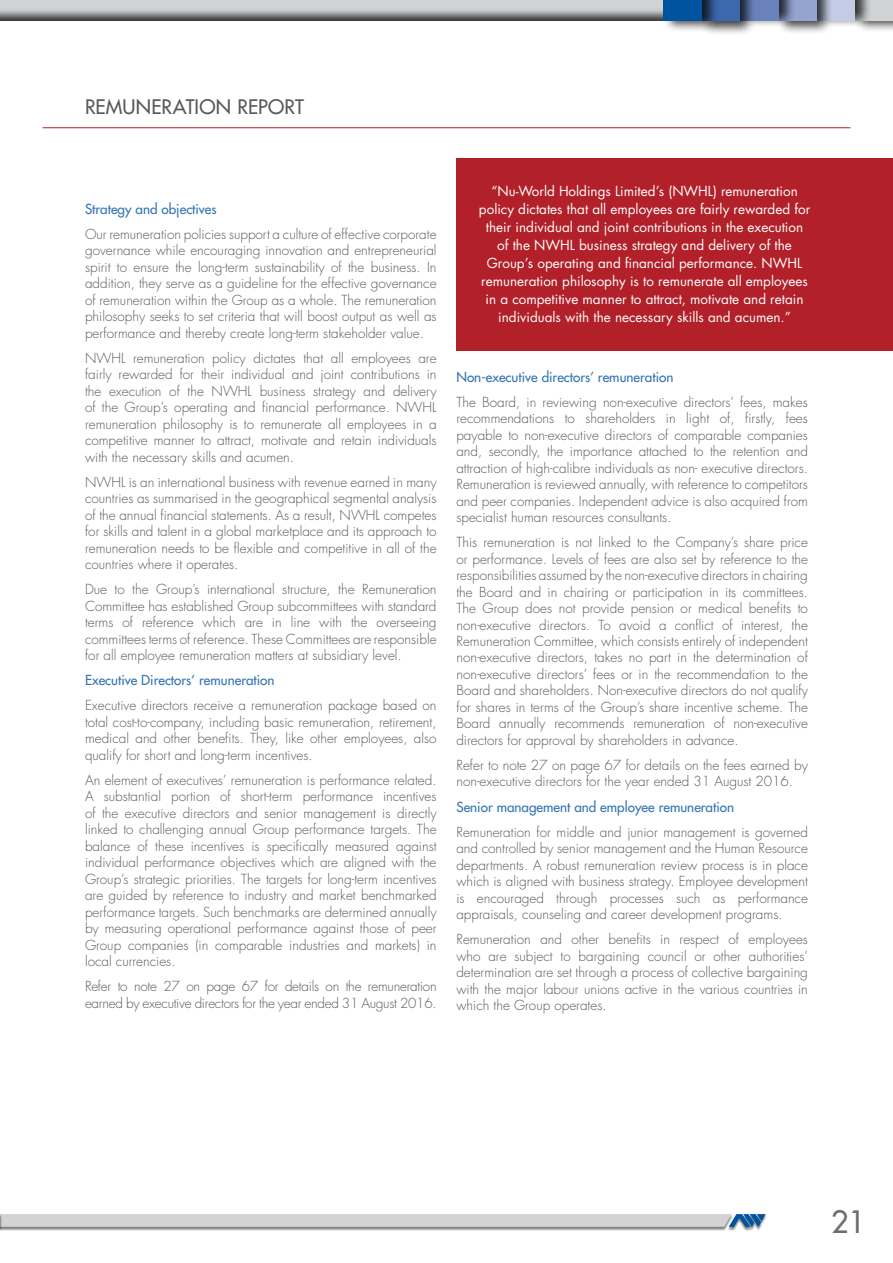
<style>
.page{position:relative;width:893px;height:1263px;background:#fff}
.page>*{position:absolute;margin:0;border:0;box-sizing:border-box;transform-origin:0 0}
.t1{font:500 30px "Futura Std";color:#6d6e71}
.t2{font:500 19.5px "Futura Std";letter-spacing:.005em;color:#58595b}
.t3{font:300 13.5px/16.5px "Futura Std";color:#58595b;text-align:justify}
.t4{font:13.5px/18px "Futura Std";color:#fff;text-align:center}
.t5{font:500 13.5px "Futura Std";color:#3375b3}
.t6{font:300 13.5px/16.5px "Futura Std";letter-spacing:-.02em;color:#58595b}
</style>
<div class="page">
<div style="left:456px;top:158px;width:437px;height:193px;background:#b22029"></div>
<div style="left:0;top:0;width:893px;height:24px;background:#000;opacity:.75"></div>
<div style="left:854px;top:0;width:39px;height:32px;background:#000;opacity:.75"></div>
<div style="left:855px;top:0;width:38px;height:21px;background:#d1d3d4"></div>
<div style="left:816px;top:0;width:56px;height:28px;background:#000;opacity:.75"></div>
<div style="left:816px;top:0;width:39px;height:21px;background:#c4cbe5"></div>
<div style="left:777px;top:0;width:56px;height:34px;background:#000;opacity:.75"></div>
<div style="left:778px;top:0;width:38px;height:21px;background:#94a3d0"></div>
<div style="left:739px;top:0;width:56px;height:28px;background:#000;opacity:.75"></div>
<div style="left:740px;top:0;width:38px;height:21px;background:#6a82bc"></div>
<div style="left:699px;top:0;width:56px;height:35px;background:#000;opacity:.75"></div>
<div style="left:702px;top:0;width:38px;height:21px;background:#3d68ad"></div>
<div style="left:663px;top:0;width:56px;height:32px;background:#000;opacity:.75"></div>
<div style="left:663px;top:0;width:39px;height:21px;background:#00539f"></div>
<svg style="left:0;top:1214px;width:766px;height:17px;background:#c4c7c9"></svg>
<hr style="left:43px;top:127px;width:807px;height:1px;background:#b22029">
<h2 class="t2" style="left:85px;top:95px;width:220px">REMUNERATION REPORT</h2>
<p class="t5" style="left:85px;top:200px;width:133px">Strategy and objectives</p>
<p class="t3" style="left:85px;top:226px;width:353px">Our remuneration policies support a culture of effective corporate governance while encouraging innovation and entrepreneurial spirit to ensure the long-term sustainability of the business. In addition, they serve as a guideline for the effective governance of remuneration within the Group as a whole. The remuneration philosophy seeks to set criteria that will boost output as well as performance and thereby create long-term stakeholder value.</p>
<p class="t3" style="left:85px;top:350px;width:353px">NWHL remuneration policy dictates that all employees are fairly rewarded for their individual and joint contributions in the execution of the NWHL business strategy and delivery of the Group’s operating and financial performance. NWHL remuneration philosophy is to remunerate all employees in a competitive manner to attract, motivate and retain individuals with the necessary skills and acumen.</p>
<p class="t3" style="left:85px;top:474px;width:353px">NWHL is an international business with revenue earned in many countries as summarised in the geographical segmental analysis of the annual financial statements. As a result, NWHL competes for skills and talent in a global marketplace and its approach to remuneration needs to be flexible and competitive in all of the countries where it operates.</p>
<p class="t3" style="left:85px;top:581px;width:353px">Due to the Group’s international structure, the Remuneration Committee has established Group subcommittees with standard terms of reference which are in line with the overseeing committees terms of reference. These Committees are responsible for all employee remuneration matters at subsidiary level.</p>
<p class="t5" style="left:85px;top:672px;width:191px">Executive Directors’ remuneration</p>
<p class="t3" style="left:85px;top:697px;width:353px">Executive directors receive a remuneration package based on total cost-to-company, including basic remuneration, retirement, medical and other benefits. They, like other employees, also qualify for short and long-term incentives.</p>
<p class="t3" style="left:85px;top:772px;width:353px">An element of executives’ remuneration is performance related.<br>A substantial portion of short-term performance incentives of the executive directors and senior management is directly linked to challenging annual Group performance targets. The balance of these incentives is specifically measured against individual performance objectives which are aligned with the Group’s strategic priorities. The targets for long-term incentives are guided by reference to industry and market benchmarked performance targets. Such benchmarks are determined annually by measuring operational performance against those of peer Group companies (in comparable industries and markets) in local currencies.</p>
<p class="t6" style="left:85px;top:978px;width:353px">Refer to note 27 on page 67 for details on the remuneration earned by executive directors for the year ended 31 August 2016.</p>
<p class="t4" style="left:479px;top:182px;width:333px">“Nu-World Holdings Limited’s (NWHL) remuneration policy dictates that all employees are fairly rewarded for their individual and joint contributions in the execution of the NWHL business strategy and delivery of the Group’s operating and financial performance. NWHL remuneration philosophy is to remunerate all employees in a competitive manner to attract, motivate and retain individuals with the necessary skills and acumen.”</p>
<p class="t5" style="left:456px;top:368px;width:219px">Non-executive directors’ remuneration</p>
<p class="t3" style="left:456px;top:394px;width:353px">The Board, in reviewing non-executive directors’ fees, makes recommendations to shareholders in light of, firstly, fees payable to non-executive directors of comparable companies and, secondly, the importance attached to the retention and attraction of high-calibre individuals as non- executive directors.<br>Remuneration is reviewed annually, with reference to competitors and peer companies. Independent advice is also acquired from specialist human resources consultants.</p>
<p class="t3" style="left:456px;top:534px;width:353px">This remuneration is not linked to the Company’s share price or performance. Levels of fees are also set by reference to the responsibilities assumed by the non-executive directors in chairing the Board and in chairing or participation in its committees.<br>The Group does not provide pension or medical benefits to non-executive directors. To avoid a conflict of interest, the Remuneration Committee, which consists entirely of independent non-executive directors, takes no part in the determination of non-executive directors’ fees or in the recommendation to the Board and shareholders. Non-executive directors do not qualify for shares in terms of the Group’s share incentive scheme. The Board annually recommends remuneration of non-executive directors for approval by shareholders in advance.</p>
<p class="t3" style="left:456px;top:757px;width:353px">Refer to note 27 on page 67 for details on the fees earned by non-executive directors for the year ended 31 August 2016.</p>
<p class="t5" style="left:456px;top:798px;width:279px">Senior management and employee remuneration</p>
<p class="t3" style="left:456px;top:824px;width:353px">Remuneration for middle and junior management is governed and controlled by senior management and the Human Resource departments. A robust remuneration review process is in place which is aligned with business strategy. Employee development is encouraged through processes such as performance appraisals, counseling and career development programs.</p>
<p class="t3" style="left:456px;top:931px;width:353px">Remuneration and other benefits in respect of employees who are subject to bargaining council or other authorities’ determination are set through a process of collective bargaining with the major labour unions active in the various countries in which the Group operates.</p>
<h1 class="t1" style="left:831px;top:1203px;width:36px">21</h1>
</div>
